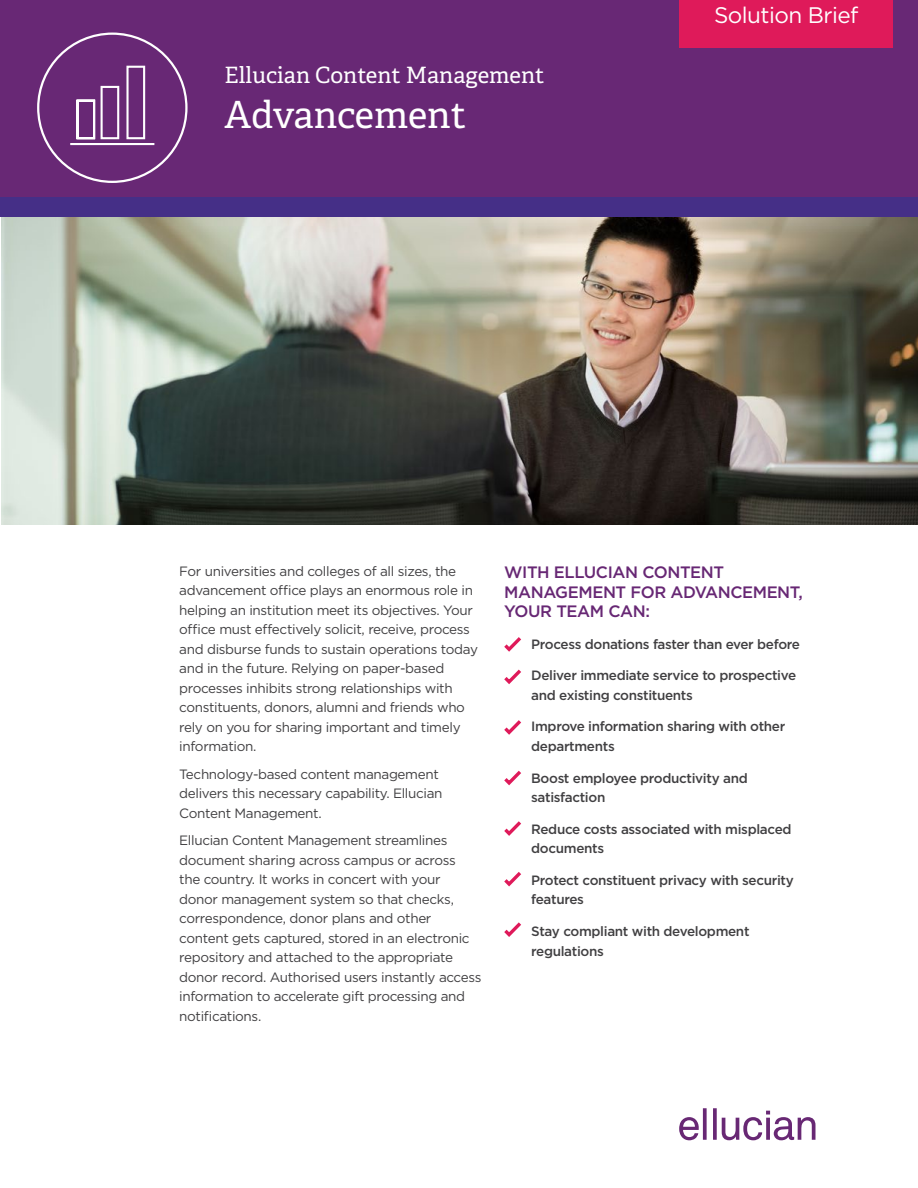
<style>
.page{position:relative;width:918px;height:1188px;background:#fff}
.page>*{position:absolute;margin:0;border:0;box-sizing:border-box;transform-origin:0 0}
.t1{font:37.5px "Adelle PE";letter-spacing:-.005em;color:#fff}
.t2{font:22.5px "Adelle PE";color:#fff}
.Sub_Header_-_Ellucia{font:22.5px "Gotham";letter-spacing:-.025em;color:#fff}
.BODY{font:500 16.5px/19.5px "Gotham";letter-spacing:-.025em;color:#672774}
.BODY-2{font:13.5px/19.5px "Gotham";letter-spacing:-.025em;color:#414042}
.BODY-3{font:500 13.5px/19.5px "Gotham";letter-spacing:-.025em;color:#414042}
</style>
<div class="page">
<img style="left:1px;top:216px;width:917px;height:309px">
<div style="left:0;top:0;width:918px;height:198px;background:#682875"></div>
<div style="left:0;top:197px;width:918px;height:19px;background:#452f87"></div>
<svg style="left:679px;top:1108px;width:137px;height:32px"></svg>
<div style="left:679px;top:0;width:214px;height:48px;background:#df1a5a"></div>
<svg style="left:504px;top:637px;width:17px;height:15px"></svg>
<svg style="left:504px;top:669px;width:17px;height:16px"></svg>
<svg style="left:504px;top:720px;width:17px;height:15px"></svg>
<svg style="left:504px;top:770px;width:17px;height:16px"></svg>
<svg style="left:504px;top:821px;width:17px;height:15px"></svg>
<svg style="left:504px;top:872px;width:17px;height:15px"></svg>
<svg style="left:504px;top:922px;width:17px;height:15px"></svg>
<svg style="left:70px;top:65px;width:85px;height:81px"></svg>
<p class="t2" style="left:225px;top:58px;width:321px">Ellucian Content Management</p>
<p class="t1" style="left:225px;top:87px;width:243px">Advancement</p>
<p class="Sub_Header_-_Ellucia" style="left:714px;top:1px;width:146px">Solution Brief</p>
<p class="BODY-2" style="left:179px;top:561px;width:300px">For universities and colleges of all sizes, the advancement office plays an enormous role in helping an institution meet its objectives. Your office must effectively solicit, receive, process and disburse funds to sustain operations today and in the future. Relying on paper-based processes inhibits strong relationships with constituents, donors, alumni and friends who rely on you for sharing important and timely information.</p>
<p class="BODY-2" style="left:179px;top:764px;width:265px">Technology-based content management delivers this necessary capability. Ellucian<br>Content Management.</p>
<p class="BODY-2" style="left:179px;top:830px;width:304px">Ellucian Content Management streamlines document sharing across campus or across<br>the country. It works in concert with your donor management system so that checks, correspondence, donor plans and other content gets captured, stored in an electronic repository and attached to the appropriate donor record. Authorised users instantly access information to accelerate gift processing and notifications.</p>
<p class="BODY" style="left:504px;top:562px;width:300px">WITH ELLUCIAN CONTENT<br>MANAGEMENT FOR ADVANCEMENT,<br>YOUR TEAM CAN:</p>
<p class="BODY-3" style="left:531px;top:634px;width:270px">Process donations faster than ever before</p>
<p class="BODY-3" style="left:531px;top:666px;width:267px">Deliver immediate service to prospective and existing constituents</p>
<p class="BODY-3" style="left:531px;top:717px;width:256px">Improve information sharing with other departments</p>
<p class="BODY-3" style="left:531px;top:768px;width:218px">Boost employee productivity and satisfaction</p>
<p class="BODY-3" style="left:531px;top:819px;width:262px">Reduce costs associated with misplaced documents</p>
<p class="BODY-3" style="left:531px;top:870px;width:264px">Protect constituent privacy with security features</p>
<p class="BODY-3" style="left:531px;top:921px;width:220px">Stay compliant with development regulations</p>
</div>
